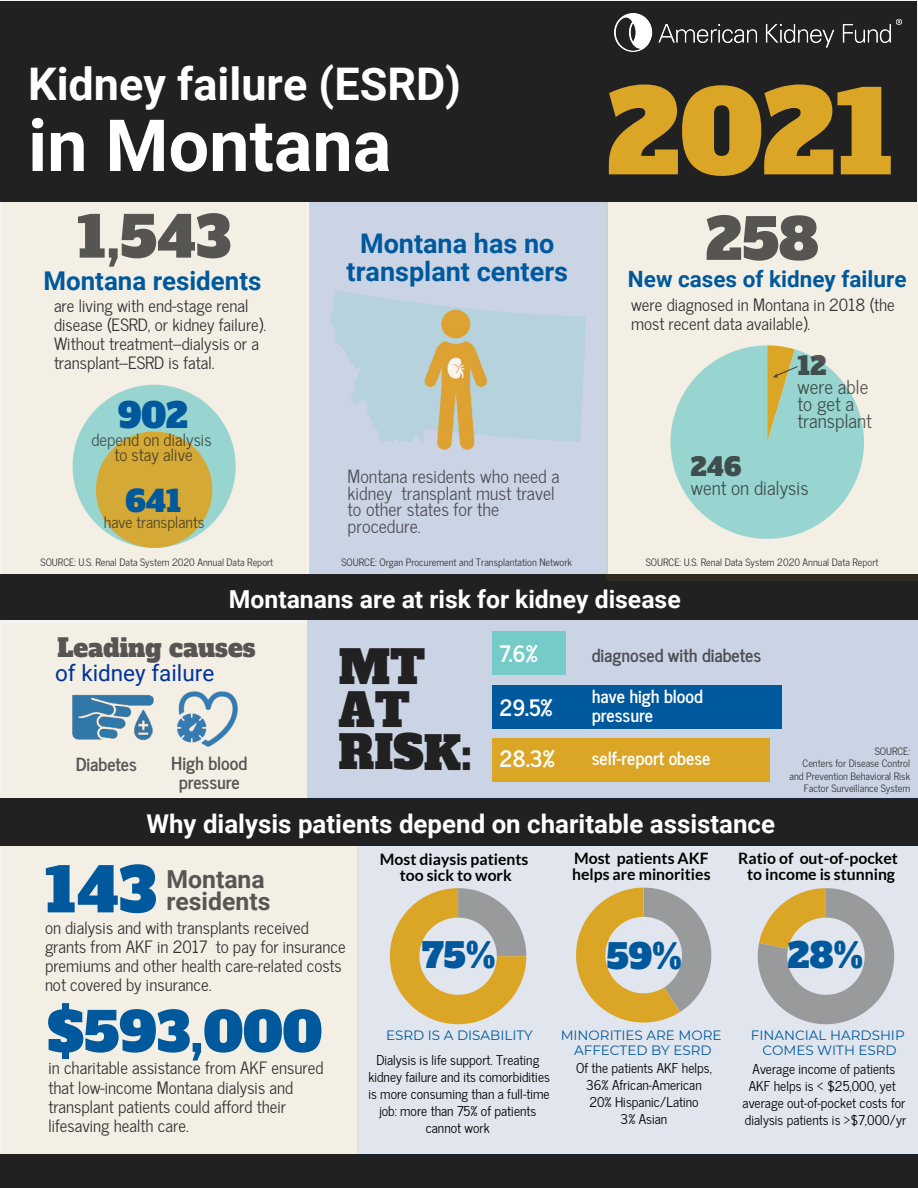
<style>
.page{position:relative;width:918px;height:1188px;background:#fff}
.page>*{position:absolute;margin:0;border:0;box-sizing:border-box;transform-origin:0 0}
.t1{font:112.5px "Alfa Slab One";color:#dba525}
.t2{font:700 72px "Roboto";color:#fff}
.t3{font:60.75px "Alfa Slab One";color:#00599c}
.t4{font:56.25px "Alfa Slab One";color:rgb(33 33 33/.75)}
.t5{font:54px "Alfa Slab One";color:#00599c}
.t6{font:700 45px "Roboto";color:#fff}
.t7{font:45px/42.8px "Alfa Slab One";letter-spacing:-.005em;color:#212121}
.t8{font:33.75px "Alfa Slab One";color:#00599c}
.t9{font:29.25px "Alfa Slab One";color:#00599c}
.t10{font:700 27px/28.2px "Roboto";color:#00599c;text-align:center}
.t11{font:700 25.8px "Roboto";color:#fff}
.t12{font:700 25.8px "Roboto";color:#00599c}
.t13{font:700 24.75px "Roboto";color:#fff}
.t14{font:24.75px "Alfa Slab One";color:rgb(33 33 33/.75)}
.t15{font:700 24.75px/22.5px "Roboto";color:rgb(33 33 33/.75)}
.t16{font:700 22.5px "Roboto";color:#00599c}
.t17{font:22.5px "Roboto";color:#039}
.t18{font:700 22.5px "News Cycle";color:#fff}
.t19{font:19.2px/16.8px "News Cycle";color:rgb(33 33 33/.75)}
.t20{font:18px/16.8px "News Cycle";color:rgb(33 33 33/.75)}
.t21{font:700 18px/19.2px "News Cycle";color:rgb(33 33 33/.75);text-align:center}
.t22{font:700 18px/19.2px "News Cycle";color:#fff}
.t23{font:16.8px/19.2px "News Cycle";color:#333}
.t24{font:16.8px/15.8px "News Cycle";color:rgb(33 33 33/.75);text-align:center}
.t25{font:700 15.75px/15.8px "Lato";color:#000;text-align:center}
.t26{font:15.75px "News Cycle";color:rgb(33 33 33/.75)}
.t27{font:13.5px/16.8px "News Cycle";color:#000;text-align:center}
.t28{font:13.5px/15.8px "Montserrat";color:#00599c;text-align:center}
.t29{font:10.2px/12.3px "News Cycle";color:#333;text-align:right}
</style>
<div class="page">
<div style="left:309px;top:200px;width:299px;height:375px;background:#039;opacity:.17"></div>
<div style="left:2px;top:844px;width:357px;height:314px;background:#f3efe5"></div>
<div style="left:1px;top:623px;width:306px;height:173px;background:#f3efe5"></div>
<div style="left:1px;top:189px;width:306px;height:429px;background:#f3efe5"></div>
<div style="left:0;top:1px;width:917px;height:200px;background:#212121"></div>
<div style="left:0;top:575px;width:918px;height:45px;background:#212121"></div>
<svg style="left:73px;top:385px;width:163px;height:163px"></svg>
<img style="left:614px;top:14px;width:287px;height:38px">
<div style="left:606px;top:202px;width:312px;height:378px;background:#f3efe5"></div>
<img style="left:72px;top:694px;width:82px;height:47px">
<div style="left:0;top:799px;width:918px;height:47px;background:#212121"></div>
<div style="left:0;top:1154px;width:918px;height:34px;background:#212121"></div>
<img style="left:178px;top:692px;width:59px;height:55px">
<div style="left:358px;top:844px;width:560px;height:314px;background:#e1e5ed"></div>
<svg style="left:390px;top:888px;width:136px;height:136px"></svg>
<svg style="left:576px;top:888px;width:135px;height:135px"></svg>
<svg style="left:758px;top:888px;width:136px;height:136px"></svg>
<div style="left:307px;top:620px;width:611px;height:179px;background:#cbd4e5"></div>
<img style="left:421px;top:306px;width:71px;height:144px">
<svg style="left:670px;top:345px;width:194px;height:194px"></svg>
<div style="left:493px;top:631px;width:73px;height:44px;background:#74cbc8"></div>
<div style="left:493px;top:685px;width:289px;height:44px;background:#00599c"></div>
<div style="left:493px;top:738px;width:277px;height:44px;background:#dba525"></div>
<h3 class="t6" style="left:28px;top:53px;width:435px">Kidney failure (ESRD)</h3>
<h2 class="t2" style="left:28px;top:95px;width:365px">in Montana</h2>
<h3 class="t4" style="left:77px;top:188px;width:155px">1,543</h3>
<h3 class="t12" style="left:43px;top:263px;width:219px">Montana residents</h3>
<p class="t23" style="left:54px;top:295px;width:214px">are living with end-stage renal disease (ESRD, or kidney failure).<br>Without treatment--dialysis or a transplant--ESRD is fatal.</p>
<h3 class="t8" style="left:118px;top:386px;width:71px">902</h3>
<p class="t24" style="left:91px;top:431px;width:122px">depend on dialysis to stay alive</p>
<h3 class="t9" style="left:126px;top:476px;width:57px">641</h3>
<p class="t26" style="left:104px;top:508px;width:102px">have transplants</p>
<p class="t29" style="left:41px;top:555px;width:234px">SOURCE: U.S. Renal Data System 2020 Annual Data Report</p>
<h3 class="t10" style="left:347px;top:228px;width:223px">Montana has no transplant centers</h3>
<p class="t20" style="left:348px;top:467px;width:213px">Montana residents who need a kidney transplant must travel to other states for the procedure.</p>
<p class="t29" style="left:341px;top:555px;width:232px">SOURCE: Organ Procurement and Transplantation Network</p>
<h1 class="t1" style="left:608px;top:35px;width:289px">2021</h1>
<h3 class="t4" style="left:706px;top:190px;width:114px">258</h3>
<h3 class="t16" style="left:628px;top:263px;width:280px">New cases of kidney failure</h3>
<p class="t23" style="left:631px;top:294px;width:265px">were diagnosed in Montana in 2018 (the most recent data available).</p>
<h3 class="t14" style="left:798px;top:344px;width:30px">12</h3>
<p class="t19" style="left:798px;top:377px;width:76px">were able to get a transplant</p>
<h3 class="t14" style="left:691px;top:445px;width:52px">246</h3>
<p class="t19" style="left:691px;top:479px;width:119px">went on dialysis</p>
<p class="t29" style="left:646px;top:555px;width:234px">SOURCE: U.S. Renal Data System 2020 Annual Data Report</p>
<h3 class="t13" style="left:229px;top:581px;width:453px">Montanans are at risk for kidney disease</h3>
<h3 class="t14" style="left:57px;top:626px;width:200px">Leading causes</h3>
<h3 class="t17" style="left:55px;top:657px;width:161px">of kidney failure</h3>
<p class="t21" style="left:76px;top:753px;width:63px">Diabetes</p>
<p class="t21" style="left:171px;top:752px;width:77px">High blood pressure</p>
<h3 class="t7" style="left:339px;top:642px;width:135px">MT<br>AT<br>RISK:</h3>
<h3 class="t18" style="left:500px;top:633px;width:39px">7.6%</h3>
<p class="t21" style="left:592px;top:644px;width:171px">diagnosed with diabetes</p>
<h3 class="t18" style="left:500px;top:687px;width:54px">29.5%</h3>
<h3 class="t18" style="left:500px;top:739px;width:57px">28.3%</h3>
<p class="t29" style="left:789px;top:744px;width:122px">SOURCE:<br>Centers for Disease Control and Prevention Behavioral Risk<br>Factor Surveillance System</p>
<p class="t22" style="left:592px;top:685px;width:113px">have high blood pressure</p>
<p class="t22" style="left:592px;top:747px;width:120px">self-report obese</p>
<h3 class="t11" style="left:146px;top:805px;width:630px">Why dialysis patients depend on charitable assistance</h3>
<h3 class="t15" style="left:166px;top:867px;width:105px">Montana residents</h3>
<p class="t23" style="left:45px;top:917px;width:302px">on dialysis and with transplants received grants from AKF in 2017 to pay for insurance premiums and other health care-related costs not covered by insurance.</p>
<p class="t25" style="left:380px;top:851px;width:150px">Most diaysis patients too sick to work</p>
<p class="t25" style="left:572px;top:850px;width:140px;text-align:left">Most patients AKF helps are minorities</p>
<p class="t25" style="left:738px;top:850px;width:161px">Ratio of out-of-pocket to income is stunning</p>
<h3 class="t3" style="left:45px;top:837px;width:113px">143</h3>
<h3 class="t8" style="left:422px;top:926px;width:75px">75%</h3>
<h3 class="t8" style="left:607px;top:927px;width:77px">59%</h3>
<h3 class="t8" style="left:788px;top:926px;width:77px">28%</h3>
<h3 class="t5" style="left:47px;top:985px;width:276px">$593,000</h3>
<p class="t23" style="left:48px;top:1058px;width:277px">in charitable assistance from AKF ensured that low-income Montana dialysis and transplant patients could afford their lifesaving health care.</p>
<p class="t28" style="left:386px;top:1026px;width:148px">ESRD IS A DISABILITY</p>
<p class="t27" style="left:368px;top:1051px;width:183px">Dialysis is life support. Treating kidney failure and its comorbidities is more consuming than a full-time job: more than 75% of patients cannot work</p>
<p class="t28" style="left:561px;top:1026px;width:162px">MINORITIES ARE MORE<br>AFFECTED BY ESRD</p>
<p class="t27" style="left:576px;top:1059px;width:137px">Of the patients AKF helps,<br>36% African-American<br>20% Hispanic/Latino<br>3% Asian</p>
<p class="t28" style="left:751px;top:1026px;width:155px">FINANCIAL HARDSHIP<br>COMES WITH ESRD</p>
<p class="t27" style="left:743px;top:1060px;width:165px">Average income of patients<br>AKF helps is &lt; $25,000, yet average out-of-pocket costs for dialysis patients is &gt;$7,000/yr</p>
</div>
